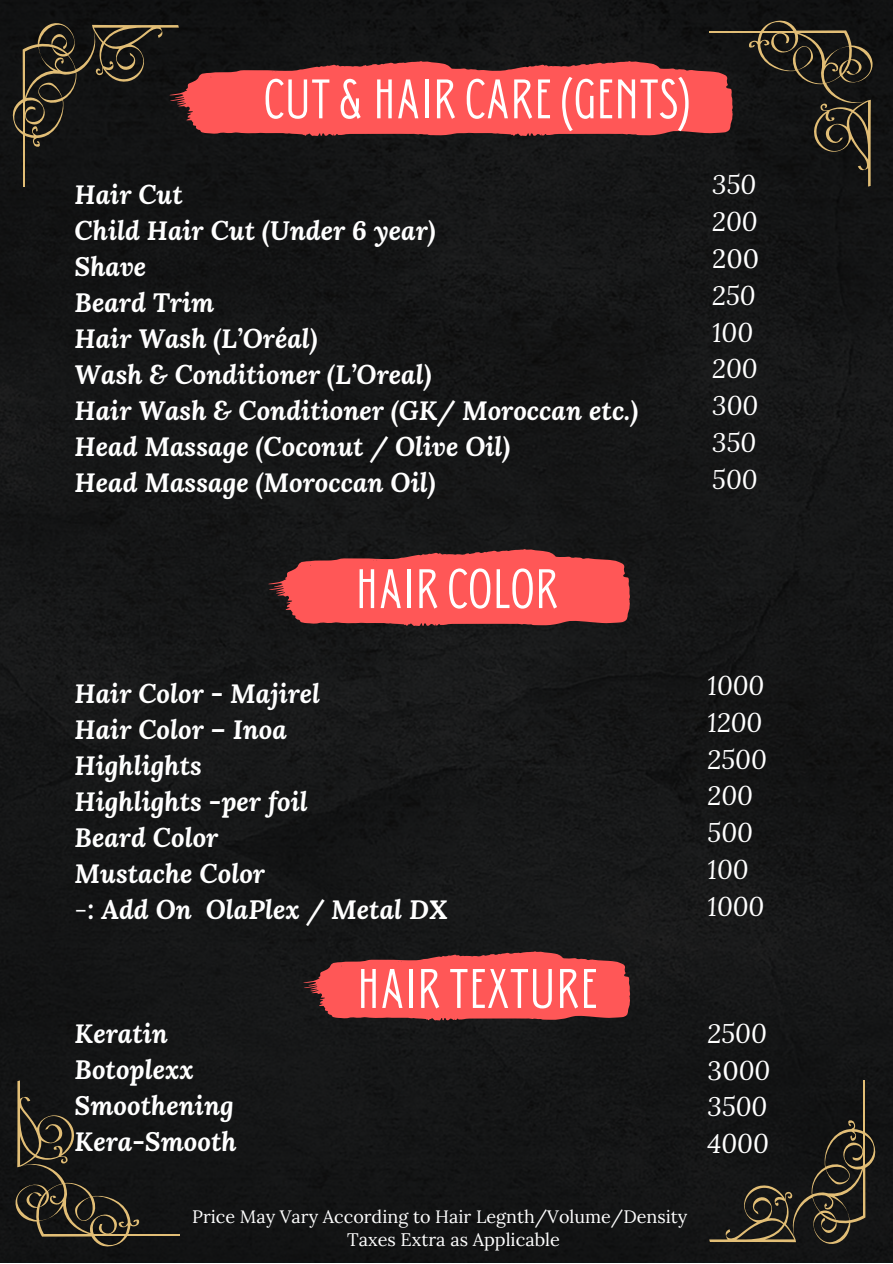
<style>
.page{position:relative;width:893px;height:1264px;background:#fff}
.page>*{position:absolute;margin:0;border:0;box-sizing:border-box;transform-origin:0 0}
.t1{font:55.65px "Donau Uppercase Neue";color:#fff}
.t2{font:55.5px "Donau Uppercase Neue";color:#fff}
.t3{font:italic 700 26.4px/36px "Lora";color:#fff}
.t4{font:italic 26.4px/36.8px "Lora";color:#fff}
.t5{font:26.4px "Lora";color:#fff}
.t6{font:18.15px "Lora";color:#fff}
.t7{font:18px "Lora";color:#fff}
.s1{font-weight:400;font-style:normal}
.s2{font-style:normal}
</style>
<div class="page">
<div style="left:0;top:0;width:892px;height:1262px;background:#151616"></div>
<svg style="left:268px;top:548px;width:362px;height:78px;background:#d14a4a"></svg>
<svg style="left:303px;top:951px;width:327px;height:69px;background:#d44b4b"></svg>
<svg style="left:10px;top:1080px;width:139px;height:168px;background:#24211c"></svg>
<hr style="left:42px;top:1234px;width:137px;height:2px;background:#e2be76">
<svg style="left:709px;top:1109px;width:168px;height:140px;background:#24221c"></svg>
<hr style="left:863px;top:1080px;width:2px;height:137px;background:#e2be76">
<svg style="left:10px;top:18px;width:867px;height:169px;background:#532927"></svg>
<hr style="left:23px;top:50px;width:2px;height:137px;background:#e2be76">
<h2 class="t2" style="left:264px;top:65px;width:428px">CUT &amp; HAIR CARE(GENTS)</h2>
<p class="t3" style="left:75px;top:176px;width:565px">Hair Cut<br>Child Hair Cut (Under 6 year)<br>Shave<br>Beard Trim<br>Hair Wash (L’Oréal)<br>Wash &amp; Conditioner (L’Oreal)<br>Hair Wash &amp; Conditioner (GK/ Moroccan etc.)<br>Head Massage (Coconut / Olive Oil)<br>Head Massage (Moroccan Oil)</p>
<p class="t4" style="left:712px;top:166px;width:47px">350<br>200</p>
<p class="t5" style="left:712px;top:241px;width:48px">200</p>
<p class="t4" style="left:712px;top:276px;width:47px">250<br>100<br>200<br>300<br>350<br>500</p>
<h2 class="t2" style="left:355px;top:554px;width:205px">HAIR COLOR</h2>
<p class="t3" style="left:75px;top:675px;width:374px">Hair Color - Majirel<br>Hair Color – Inoa<br>Highlights<br>Highlights -per foil<br>Beard Color<br>Mustache Color<br><span class="s1">-</span>: Add On OlaPlex / Metal DX</p>
<p class="t4" style="left:707px;top:666px;width:61px">1000<br>1200<br>2500<br>200<br>500<br>100<br>1000</p>
<p class="t3" style="left:75px;top:1015px;width:163px">Keratin<br>Botoplexx<br>Smoothening<br>Kera-Smooth</p>
<h1 class="t1" style="left:357px;top:954px;width:242px">HAIR TEXTURE</h1>
<p class="t4" style="left:707px;top:1014px;width:64px">2500<br><span class="s2">30</span>00<br>3500<br>4000</p>
<p class="t7" style="left:192px;top:1205px;width:496px">Price May Vary According to Hair Legnth/Volume/Density</p>
<p class="t6" style="left:347px;top:1227px;width:214px">Taxes Extra as Applicable</p>
</div>
